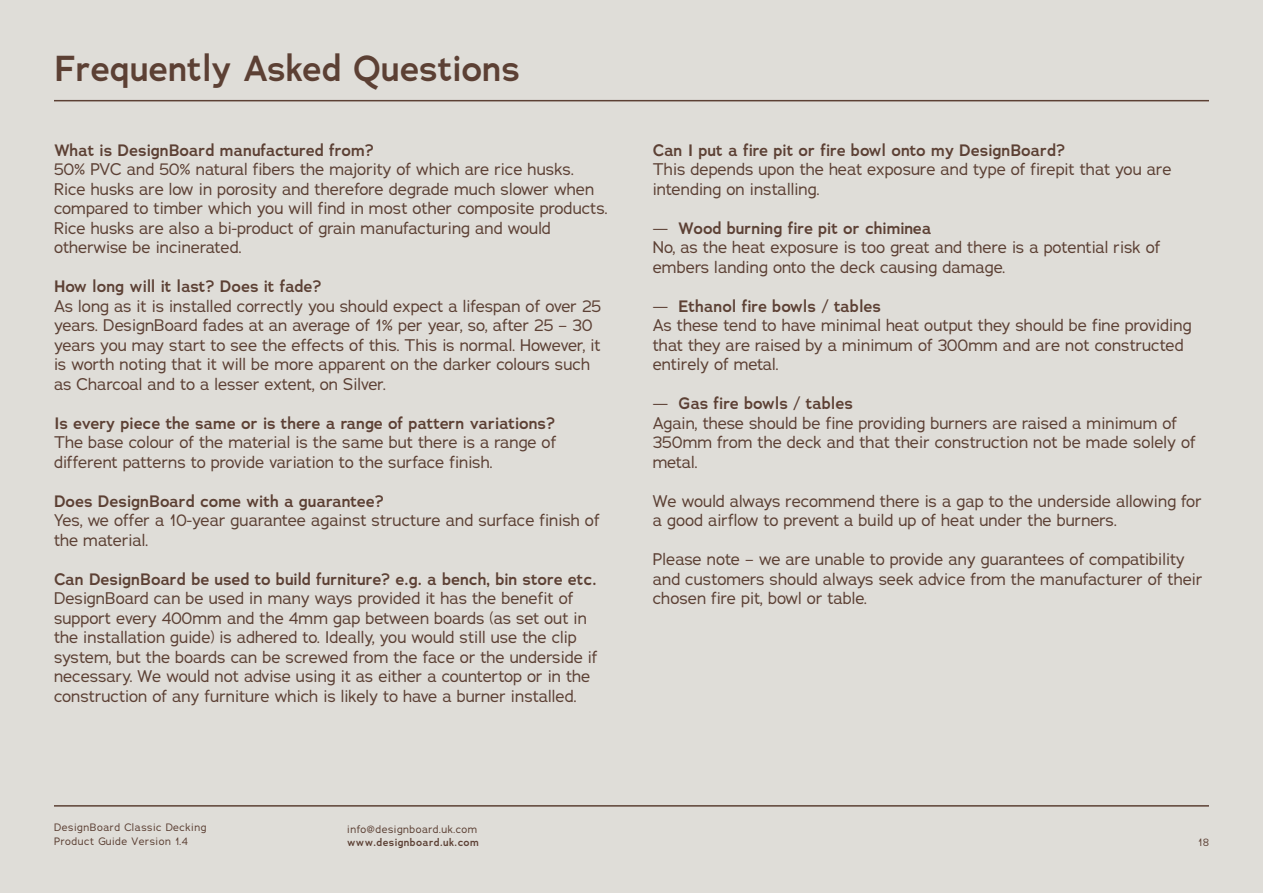
<style>
.page{position:relative;width:1263px;height:893px;background:#dfddd8}
.page>*{position:absolute;margin:0;border:0;box-sizing:border-box;transform-origin:0 0}
.t1{font:600 36px "Adrianna";color:#5c4034}
.t2{font:16.5px/19.5px "Adrianna";color:#5c4034}
.t3{font:600 16.5px "Adrianna";color:#5c4034}
.t4{font:10.5px/13.5px "Adrianna";letter-spacing:.05em;color:#5c4034}
.t5{font:600 10.5px "Adrianna";letter-spacing:.04em;color:#5c4034}
.s1{font-weight:600}
</style>
<div class="page">
<hr style="left:54px;top:100px;width:1155px;height:1px;background:#5c4034">
<hr style="left:54px;top:805px;width:1155px;height:2px;background:#5c4034">
<h1 class="t1" style="left:54px;top:45px;width:468px">Frequently Asked Questions</h1>
<p class="t3" style="left:54px;top:139px;width:321px">What is DesignBoard manufactured from?</p>
<p class="t2" style="left:54px;top:159px;width:555px">50% PVC and 50% natural fibers the majority of which are rice husks.<br>Rice husks are low in porosity and therefore degrade much slower when compared to timber which you will find in most other composite products.<br>Rice husks are also a bi-product of grain manufacturing and would otherwise be incinerated.</p>
<p class="t3" style="left:54px;top:276px;width:269px">How long will it last? Does it fade?</p>
<p class="t2" style="left:54px;top:296px;width:549px">As long as it is installed correctly you should expect a lifespan of over 25 years. DesignBoard fades at an average of 1% per year, so, after 25 – 30 years you may start to see the effects of this. This is normal. However, it is worth noting that it will be more apparent on the darker colours such as Charcoal and to a lesser extent, on Silver.</p>
<p class="t3" style="left:54px;top:412px;width:503px">Is every piece the same or is there a range of pattern variations?</p>
<p class="t2" style="left:54px;top:432px;width:504px">The base colour of the material is the same but there is a range of different patterns to provide variation to the surface finish.</p>
<p class="t3" style="left:54px;top:490px;width:331px">Does DesignBoard come with a guarantee?</p>
<p class="t2" style="left:54px;top:510px;width:547px">Yes, we offer a 10-year guarantee against structure and surface finish of the material.</p>
<p class="t3" style="left:54px;top:568px;width:544px">Can DesignBoard be used to build furniture? e.g. a bench, bin store etc.</p>
<p class="t2" style="left:54px;top:588px;width:545px">DesignBoard can be used in many ways provided it has the benefit of support every 400mm and the 4mm gap between boards (as set out in the installation guide) is adhered to. Ideally, you would still use the clip system, but the boards can be screwed from the face or the underside if necessary. We would not advise using it as either a countertop or in the construction of any furniture which is likely to have a burner installed.</p>
<p class="t3" style="left:653px;top:139px;width:414px">Can I put a fire pit or fire bowl onto my DesignBoard?</p>
<p class="t2" style="left:653px;top:159px;width:520px">This depends upon the heat exposure and type of firepit that you are intending on installing.</p>
<p class="t2" style="left:653px;top:218px;width:509px">— <span class="s1">Wood burning fire pit or chiminea<br></span>No, as the heat exposure is too great and there is a potential risk of embers landing onto the deck causing damage.</p>
<p class="t2" style="left:653px;top:296px;width:540px">— <span class="s1">Ethanol fire bowls / tables<br></span>As these tend to have minimal heat output they should be fine providing that they are raised by a minimum of 300mm and are not constructed entirely of metal.</p>
<p class="t2" style="left:653px;top:393px;width:545px">— <span class="s1">Gas fire bowls / tables<br></span>Again, these should be fine providing burners are raised a minimum of 350mm from the deck and that their construction not be made solely of metal.</p>
<p class="t2" style="left:653px;top:491px;width:551px">We would always recommend there is a gap to the underside allowing for a good airflow to prevent a build up of heat under the burners.</p>
<p class="t2" style="left:653px;top:549px;width:551px">Please note – we are unable to provide any guarantees of compatibility and customers should always seek advice from the manufacturer of their chosen fire pit, bowl or table.</p>
<p class="t4" style="left:54px;top:820px;width:154px">DesignBoard Classic Decking<br>Product Guide Version 1.4</p>
<p class="t4" style="left:347px;top:822px;width:132px">info@designboard.uk.com</p>
<p class="t5" style="left:347px;top:836px;width:133px">www.designboard.uk.com</p>
<p class="t4" style="left:1198px;top:835px;width:12px">18</p>
</div>
